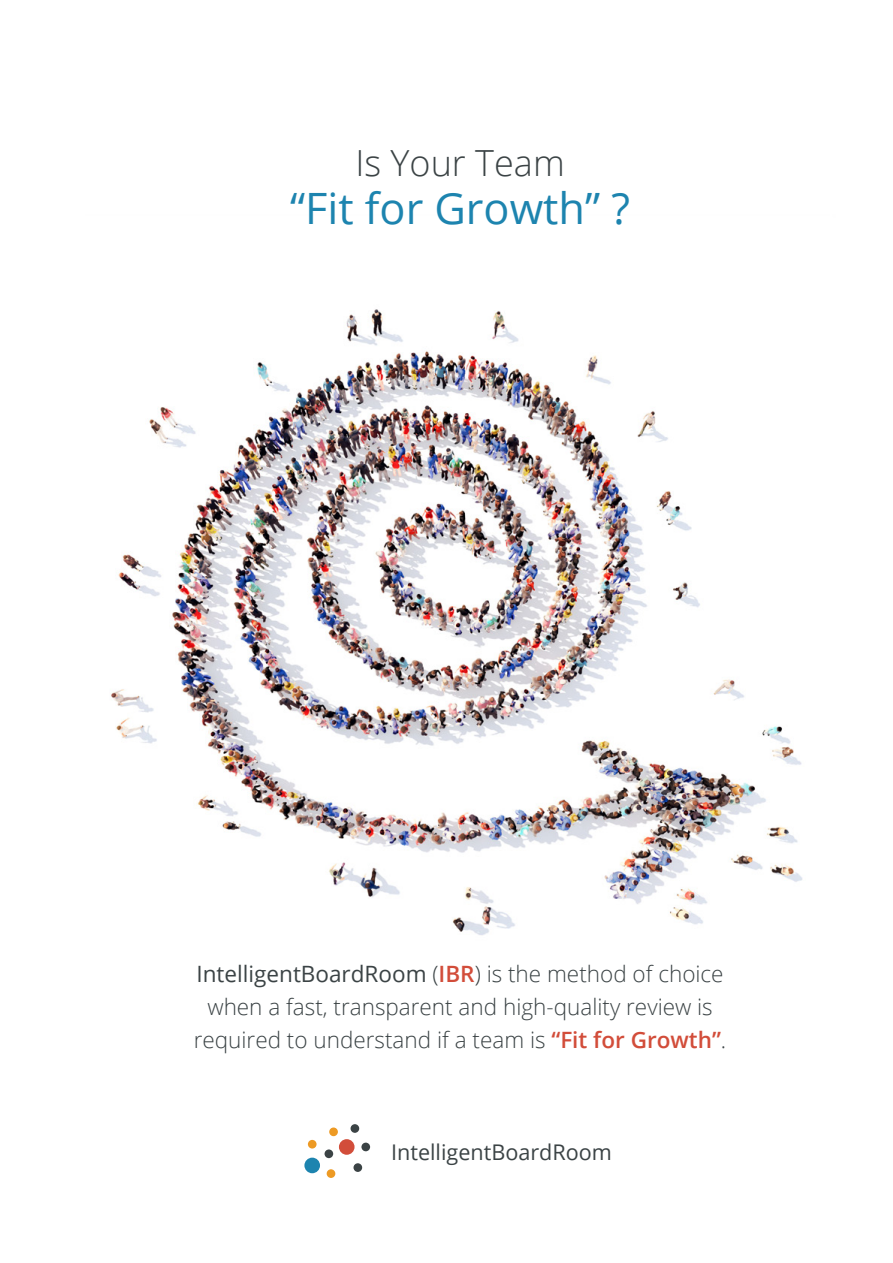
<style>
.page{position:relative;width:893px;height:1263px;background:#fff}
.page>*{position:absolute;margin:0;border:0;box-sizing:border-box;transform-origin:0 0}
.t1{font:43.2px "Open Sans";color:#1d84af}
.t2{font:300 36px "Open Sans";color:#3b4345}
.t3{font:300 22.5px/33px "Open Sans";color:#3b4345;text-align:center}
.t4{font:21.6px "Open Sans";color:#3b4345}
.s1{font-weight:400}
.s2{font-weight:600;color:#d24d3a}
</style>
<div class="page">
<img style="left:111px;top:309px;width:692px;height:626px">
<div style="left:304px;top:1157px;width:16px;height:16px;background:#1d84af;border-radius:50%"></div>
<div style="left:339px;top:1139px;width:16px;height:16px;background:#d24d3a;border-radius:50%"></div>
<div style="left:325px;top:1149px;width:8px;height:9px;background:#3b4345;border-radius:50%"></div>
<div style="left:351px;top:1124px;width:8px;height:9px;background:#3b4345;border-radius:50%"></div>
<div style="left:361px;top:1142px;width:9px;height:9px;background:#3b4345;border-radius:50%"></div>
<div style="left:353px;top:1163px;width:9px;height:9px;background:#3b4345;border-radius:50%"></div>
<div style="left:327px;top:1169px;width:8px;height:9px;background:#ed9a24;border-radius:50%"></div>
<div style="left:329px;top:1127px;width:9px;height:9px;background:#ed9a24;border-radius:50%"></div>
<div style="left:308px;top:1140px;width:9px;height:8px;background:#ed9a24;border-radius:50%"></div>
<h2 class="t2" style="left:355px;top:139px;width:211px">Is Your Team</h2>
<h1 class="t1" style="left:290px;top:179px;width:341px">“Fit for Growth” ?</h1>
<p class="t3" style="left:194px;top:957px;width:534px"><span class="s1">IntelligentBoardRoom</span> (<span class="s2">IBR</span>) is the method of choice when a fast, transparent and high-quality review is required to understand if a team is <span class="s2">“Fit for Growth”</span>.</p>
<p class="t4" style="left:391px;top:1137px;width:222px">IntelligentBoardRoom</p>
</div>
